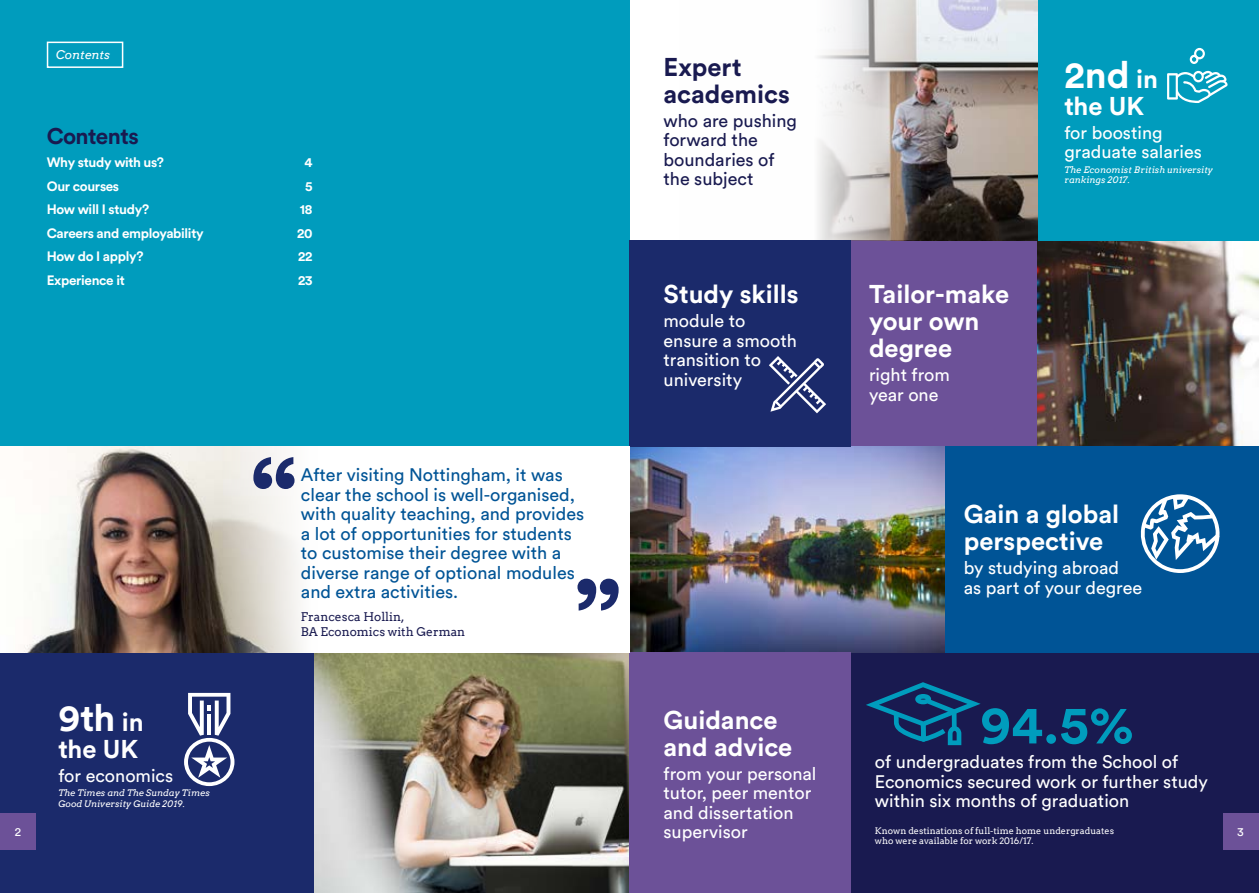
<style>
.page{position:relative;width:1259px;height:893px;background:#fff}
.page>*{position:absolute;margin:0;border:0;box-sizing:border-box;transform-origin:0 0}
.t1{font:700 53.1px "Circular Pro";color:#009cbd}
.t2{font:700 37.5px "Circular Pro";color:#fff}
.t3{font:700 25.5px/27px "Circular Pro";color:#fff}
.t4{font:700 25.5px/27px "Circular Pro";color:#191a50}
.t5{font:700 22.5px "Circular Pro";letter-spacing:-.025em;color:#191a50}
.t6{font:18px/19.5px "Circular Pro";color:#fff}
.t7{font:18px/19.5px "Circular Pro";color:#005496}
.t8{font:18px/19.5px "Circular Pro";color:#191a50}
.t9{font:700 13.5px "Circular Pro";letter-spacing:-.025em;color:#fff}
.t10{font:12px/14.4px "Arvo";color:#191a50}
.t11{font:italic 12px "Arvo";color:#fff}
.t12{font:12px "Circular Pro";color:#fff}
.t13{font:italic 9px/10.5px "Arvo";color:#fff}
.t14{font:9px/10.5px "Arvo";color:#fff}
.s1{font-size:25.5px}
</style>
<div class="page">
<div style="left:0;top:0;width:629px;height:446px;background:#009cbd"></div>
<div style="left:47px;top:42px;width:76px;height:26px;border:2px solid #fff"></div>
<div style="left:850px;top:240px;width:187px;height:206px;background:#6c5198"></div>
<img style="left:1037px;top:240px;width:222px;height:206px">
<div style="left:850px;top:653px;width:409px;height:240px;background:#191a50"></div>
<div style="left:944px;top:446px;width:315px;height:207px;background:#005496"></div>
<img style="left:630px;top:446px;width:314px;height:207px">
<div style="left:0;top:653px;width:315px;height:240px;background:#1b2a6b"></div>
<img style="left:315px;top:653px;width:314px;height:240px">
<div style="left:1037px;top:0;width:222px;height:240px;background:#009cbd"></div>
<img style="left:818px;top:0;width:219px;height:240px">
<div style="left:629px;top:240px;width:221px;height:206px;background:#1b2a6b"></div>
<div style="left:629px;top:653px;width:221px;height:240px;background:#6c5198"></div>
<svg style="left:1140px;top:494px;width:80px;height:79px"></svg>
<img style="left:23px;top:446px;width:279px;height:207px">
<div style="left:0;top:813px;width:35px;height:37px;background:#6c5198"></div>
<div style="left:1223px;top:813px;width:36px;height:37px;background:#6c5198"></div>
<svg style="left:866px;top:682px;width:114px;height:63px"></svg>
<svg style="left:769px;top:356px;width:57px;height:57px"></svg>
<svg style="left:184px;top:693px;width:50px;height:93px"></svg>
<svg style="left:1189px;top:48px;width:15px;height:16px"></svg>
<svg style="left:1167px;top:70px;width:60px;height:33px"></svg>
<svg style="left:253px;top:457px;width:41px;height:32px"></svg>
<svg style="left:577px;top:579px;width:41px;height:32px"></svg>
<p class="t11" style="left:56px;top:47px;width:55px">Contents</p>
<p class="t5" style="left:47px;top:120px;width:94px">Contents</p>
<p class="t9" style="left:47px;top:153px;width:119px">Why study with us?</p>
<p class="t9" style="left:304px;top:153px;width:10px">4</p>
<p class="t9" style="left:47px;top:177px;width:74px">Our courses</p>
<p class="t9" style="left:305px;top:177px;width:9px">5</p>
<p class="t9" style="left:47px;top:200px;width:104px">How will I study?</p>
<p class="t9" style="left:300px;top:200px;width:14px">18</p>
<p class="t9" style="left:47px;top:224px;width:158px">Careers and employability</p>
<p class="t9" style="left:297px;top:224px;width:17px">20</p>
<p class="t9" style="left:47px;top:247px;width:98px">How do I apply?</p>
<p class="t9" style="left:298px;top:247px;width:16px">22</p>
<p class="t9" style="left:47px;top:271px;width:80px">Experience it</p>
<p class="t9" style="left:298px;top:271px;width:16px">23</p>
<p class="t7" style="left:301px;top:464px;width:285px">After visiting Nottingham, it was clear the school is well-organised, with quality teaching, and provides a lot of opportunities for students to customise their degree with a diverse range of optional modules and extra activities.</p>
<p class="t10" style="left:301px;top:610px;width:166px">Francesca Hollin,<br>BA Economics with German</p>
<h3 class="t4" style="left:663px;top:52px;width:128px">Expert academics</h3>
<p class="t8" style="left:663px;top:110px;width:135px">who are pushing forward the boundaries of the subject</p>
<h3 class="t3" style="left:663px;top:280px;width:137px">Study skills</h3>
<p class="t6" style="left:663px;top:310px;width:135px">module to ensure a smooth transition to university</p>
<h3 class="t3" style="left:869px;top:280px;width:142px">Tailor-make your own degree</h3>
<p class="t6" style="left:869px;top:364px;width:82px">right from year one</p>
<h2 class="t2" style="left:1064px;top:49px;width:95px">2nd <span class="s1">in</span></h2>
<h3 class="t3" style="left:1064px;top:91px;width:81px">the UK</h3>
<p class="t6" style="left:1064px;top:122px;width:139px">for boosting graduate salaries</p>
<p class="t13" style="left:1064px;top:164px;width:150px">The Economist British university rankings 2017.</p>
<h3 class="t3" style="left:963px;top:500px;width:157px">Gain a global perspective</h3>
<p class="t6" style="left:963px;top:557px;width:180px">by studying abroad<br>as part of your degree</p>
<h2 class="t2" style="left:58px;top:692px;width:87px">9th <span class="s1">in</span></h2>
<h3 class="t3" style="left:58px;top:734px;width:81px">the UK</h3>
<p class="t6" style="left:58px;top:765px;width:116px">for economics</p>
<p class="t13" style="left:58px;top:788px;width:153px">The Times and The Sunday Times<br>Good University Guide 2019.</p>
<h1 class="t1" style="left:980px;top:688px;width:155px">94.5%</h1>
<p class="t6" style="left:875px;top:751px;width:334px">of undergraduates from the School of<br>Economics secured work or further study within six months of graduation</p>
<h3 class="t3" style="left:663px;top:705px;width:130px">Guidance and advice</h3>
<p class="t6" style="left:663px;top:763px;width:154px">from your personal tutor, peer mentor and dissertation supervisor</p>
<p class="t14" style="left:875px;top:825px;width:241px">Known destinations of full-time home undergraduates who were available for work 2016/17.</p>
<p class="t12" style="left:15px;top:824px;width:8px">2</p>
<p class="t12" style="left:1237px;top:824px;width:8px">3</p>
</div>
